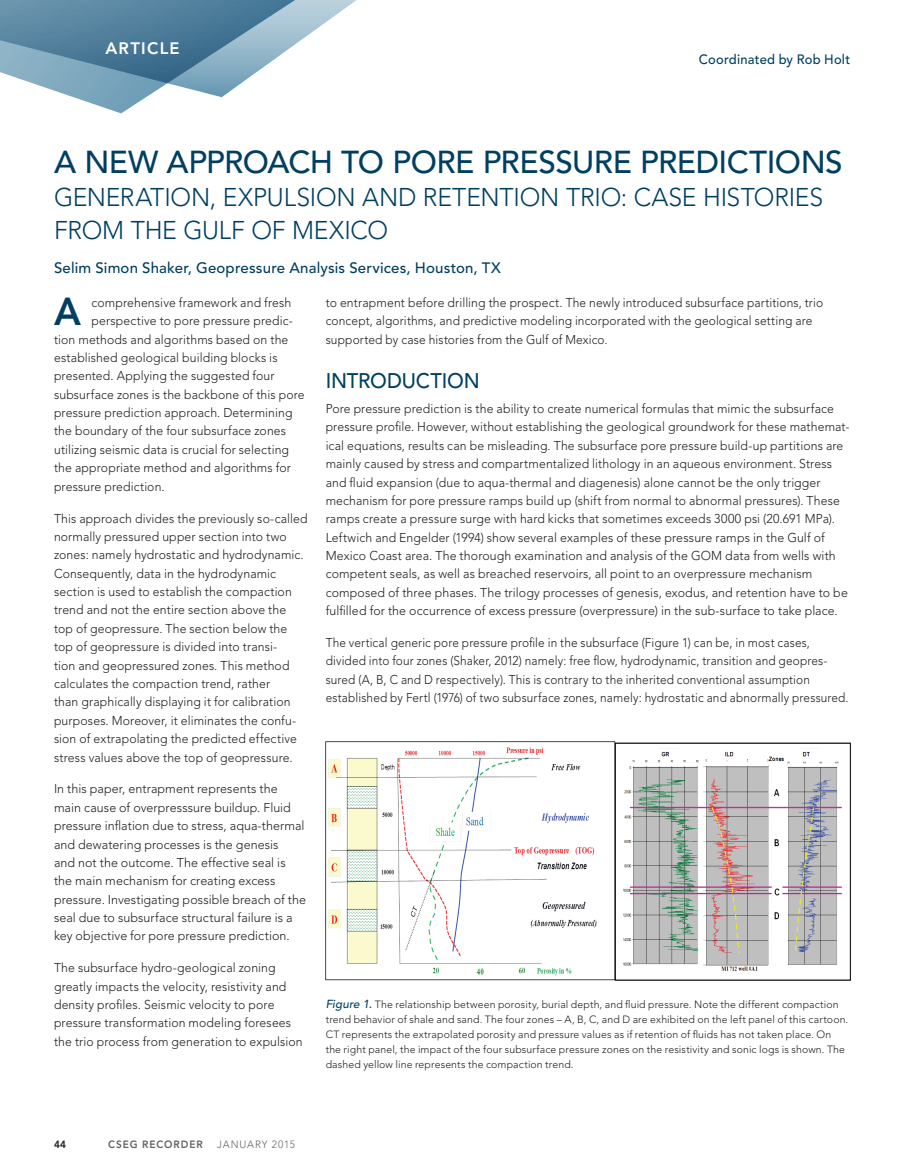
<style>
.page{position:relative;width:905px;height:1175px;background:#fff}
.page>*{position:absolute;margin:0;border:0;box-sizing:border-box;transform-origin:0 0}
.t1{font:800 38.7px "Avenir";color:#003f61;scale:.96 1}
.t2{font:500 31.5px "Avenir";letter-spacing:-.015em;color:#003f61}
.t3{font:300 25.5px/33px "Avenir";letter-spacing:-.005em;color:#003f61}
.t4{font:500 21px "Avenir";letter-spacing:-.01em;color:#003f61;scale:.96 1}
.t5{font:800 16.5px "Avenir";letter-spacing:.08em;color:#fff}
.t6{font:500 15px "Avenir";letter-spacing:.01em;color:#003f61}
.t7{font:500 13.5px "Avenir";letter-spacing:.015em;color:#003f61;scale:.96 1}
.t8{font:300 12.75px/18.3px "Avenir";letter-spacing:.01em;color:#231f20;scale:.96 1}
.t9{font:300 12.75px/18.3px "Avenir";letter-spacing:.01em;color:#231f20}
.t10{font:300 12.75px/18.3px "Avenir";letter-spacing:.01em;color:#231f20;scale:.93 1}
.t11{font:300 10.5px/15px "Avenir";letter-spacing:.01em;color:#231f20}
.t12{font:800 10.5px "Avenir";letter-spacing:.095em;color:#636366;scale:.96 1}
.t13{font:300 10.5px "Avenir";letter-spacing:.09em;color:#636366;scale:.96 1}
.t14{font:800 10.5px "Avenir";color:#231f20;scale:.96 1}
.s1{font-weight:500;font-style:italic;font-size:11.7px;color:#003f61}
</style>
<div class="page">
<svg style="left:73px;top:97px;width:149px;height:16px"></svg>
<svg style="left:0;top:0;width:357px;height:97px"></svg>
<img style="left:326px;top:741px;width:525px;height:240px">
<p class="t5" style="left:105px;top:38px;width:76px">ARTICLE</p>
<p class="t7" style="left:699px;top:51px;width:159px">Coordinated by Rob Holt</p>
<h2 class="t2" style="left:54px;top:144px;width:790px">A NEW APPROACH TO PORE PRESSURE PREDICTIONS</h2>
<h3 class="t3" style="left:54px;top:180px;width:770px">GENERATION, EXPULSION AND RETENTION TRIO: CASE HISTORIES<br>FROM THE GULF OF MEXICO</h3>
<p class="t6" style="left:54px;top:259px;width:448px">Selim Simon Shaker, Geopressure Analysis Services, Houston, TX</p>
<h1 class="t1" style="left:54px;top:289px;width:29px">A</h1>
<p class="t8" style="left:91px;top:293px;width:210px">comprehensive framework and fresh</p>
<p class="t8" style="left:91px;top:312px;width:211px">perspective to pore pressure predic-</p>
<p class="t8" style="left:54px;top:330px;width:246px">tion methods and algorithms based on the</p>
<p class="t8" style="left:54px;top:348px;width:234px">established geological building blocks is</p>
<p class="t8" style="left:54px;top:367px;width:231px">presented. Applying the suggested four</p>
<p class="t8" style="left:54px;top:385px;width:262px">subsurface zones is the backbone of this pore</p>
<p class="t8" style="left:54px;top:403px;width:250px">pressure prediction approach. Determining</p>
<p class="t8" style="left:54px;top:422px;width:243px">the boundary of the four subsurface zones</p>
<p class="t8" style="left:54px;top:440px;width:246px">utilizing seismic data is crucial for selecting</p>
<p class="t8" style="left:54px;top:458px;width:248px">the appropriate method and algorithms for</p>
<p class="t8" style="left:54px;top:477px;width:117px">pressure prediction.</p>
<p class="t8" style="left:54px;top:509px;width:266px">This approach divides the previously so-called normally pressured upper section into two zones: namely hydrostatic and hydrodynamic.<br>Consequently, data in the hydrodynamic section is used to establish the compaction trend and not the entire section above the top of geopressure. The section below the top of geopressure is divided into transi-<br>tion and geopressured zones. This method calculates the compaction trend, rather<br>than graphically displaying it for calibration purposes. Moreover, it eliminates the confu&shy;sion of extrapolating the predicted effective stress values above the top of geopressure.</p>
<p class="t9" style="left:54px;top:780px;width:253px">In this paper, entrapment represents the main cause of overpresssure buildup. Fluid pressure inflation due to stress, aqua-thermal and dewatering processes is the genesis<br>and not the outcome. The effective seal is the main mechanism for creating excess pressure. Investigating possible breach of the seal due to subsurface structural failure is a key objective for pore pressure prediction.</p>
<p class="t8" style="left:54px;top:958px;width:260px">The subsurface hydro-geological zoning greatly impacts the velocity, resistivity and density profiles. Seismic velocity to pore pressure transformation modeling foresees the trio process from generation to expulsion</p>
<p class="t8" style="left:325px;top:293px;width:519px">to entrapment before drilling the prospect. The newly introduced subsurface partitions, trio concept, algorithms, and predictive modeling incorporated with the geological setting are supported by case histories from the Gulf of Mexico.</p>
<h3 class="t4" style="left:326px;top:368px;width:162px">INTRODUCTION</h3>
<p class="t8" style="left:325px;top:399px;width:547px">Pore pressure prediction is the ability to create numerical formulas that mimic the subsurface pressure profile. However, without establishing the geological groundwork for these mathemat&shy;ical equations, results can be misleading. The subsurface pore pressure build-up partitions are mainly caused by stress and compartmentalized lithology in an aqueous environment. Stress and fluid expansion (due to aqua-thermal and diagenesis) alone cannot be the only trigger mechanism for pore pressure ramps build up (shift from normal to abnormal pressures). These ramps create a pressure surge with hard kicks that sometimes exceeds 3000 psi (20.691 MPa).<br>Leftwich and Engelder (1994) show several examples of these pressure ramps in the Gulf of Mexico Coast area. The thorough examination and analysis of the GOM data from wells with competent seals, as well as breached reservoirs, all point to an overpressure mechanism composed of three phases. The trilogy processes of genesis, exodus, and retention have to be fulfilled for the occurrence of excess pressure (overpressure) in the sub-surface to take place.</p>
<p class="t10" style="left:326px;top:633px;width:564px">The vertical generic pore pressure profile in the subsurface (Figure 1) can be, in most cases, divided into four zones (Shaker, 2012) namely: free flow, hydrodynamic, transition and geopres&shy;sured (A, B, C and D respectively). This is contrary to the inherited conventional assumption established by Fertl (1976) of two subsurface zones, namely: hydrostatic and abnormally pressured.</p>
<p class="t11" style="left:325px;top:996px;width:524px"><span class="s1">Figure 1.</span> The relationship between porosity, burial depth, and fluid pressure. Note the different compaction trend behavior of shale and sand. The four zones – A, B, C, and D are exhibited on the left panel of this cartoon.<br>CT represents the extrapolated porosity and pressure values as if retention of fluids has not taken place. On the right panel, the impact of the four subsurface pressure zones on the resistivity and sonic logs is shown. The dashed yellow line represents the compaction trend.</p>
<p class="t14" style="left:54px;top:1138px;width:14px">44</p>
<p class="t12" style="left:108px;top:1138px;width:100px">CSEG RECORDER</p>
<p class="t13" style="left:217px;top:1138px;width:83px">JANUARY 2015</p>
</div>
